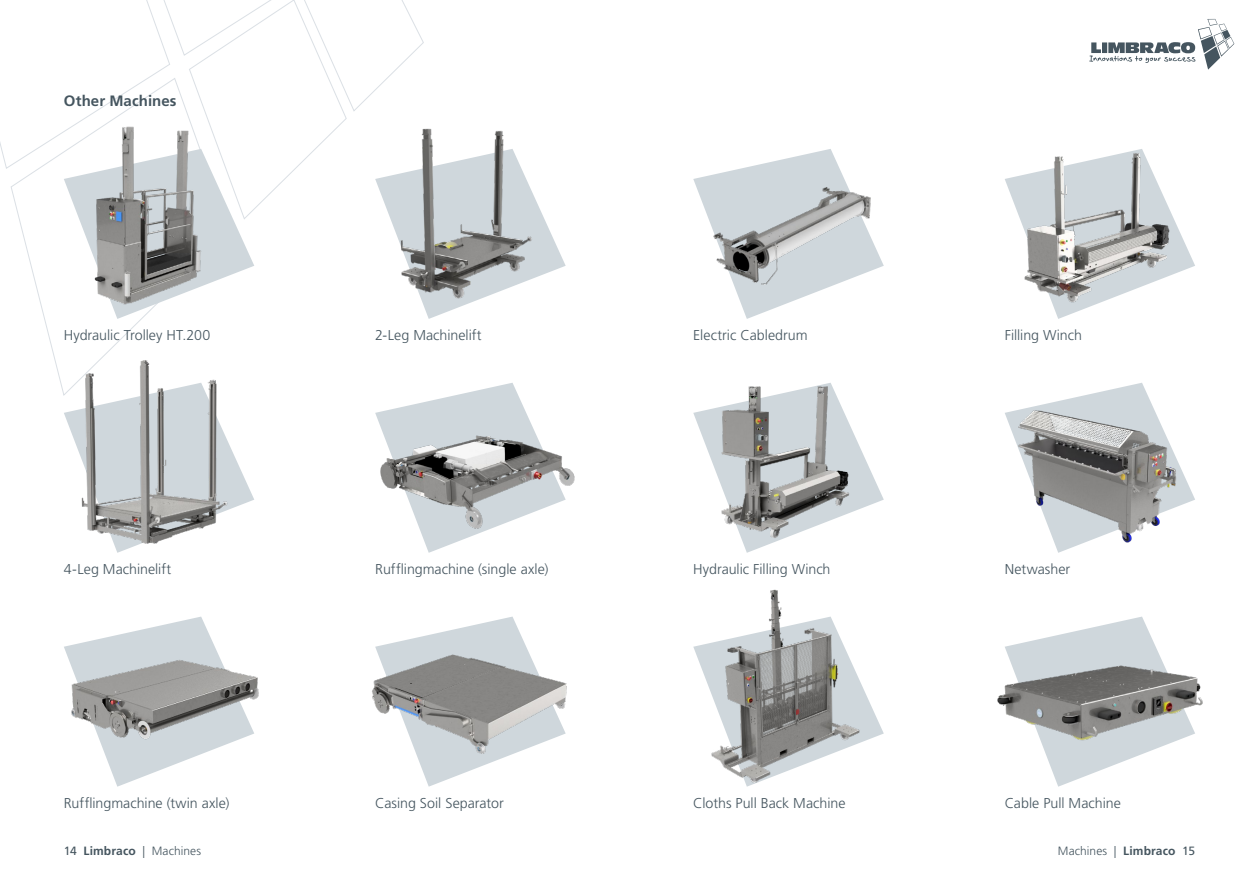
<style>
.page{position:relative;width:1259px;height:893px;background:#fff}
.page>*{position:absolute;margin:0;border:0;box-sizing:border-box;transform-origin:0 0}
.t1{font:700 15px "Frutiger LT Std";letter-spacing:.005em;color:#45555f}
.t2{font:300 14.25px "Frutiger LT Std";color:#45555f}
.t3{font:300 12px "Frutiger LT Std";letter-spacing:.01em;color:#45555f}
.s1{font-weight:400}
.s2{font-weight:700}
</style>
<div class="page">
<svg style="left:735px;top:149px;width:105px;height:170px"></svg>
<svg style="left:0;top:0;width:566px;height:319px"></svg>
<svg style="left:64px;top:393px;width:190px;height:160px"></svg>
<svg style="left:398px;top:383px;width:126px;height:170px"></svg>
<svg style="left:104px;top:617px;width:107px;height:170px"></svg>
<svg style="left:693px;top:646px;width:191px;height:92px"></svg>
<svg style="left:384px;top:617px;width:142px;height:170px"></svg>
<svg style="left:1036px;top:617px;width:117px;height:170px"></svg>
<img style="left:82px;top:111px;width:143px;height:213px">
<img style="left:392px;top:114px;width:150px;height:203px">
<img style="left:65px;top:349px;width:172px;height:197px">
<img style="left:375px;top:408px;width:200px;height:138px">
<img style="left:64px;top:638px;width:195px;height:120px">
<img style="left:372px;top:645px;width:195px;height:126px">
<img style="left:693px;top:170px;width:191px;height:121px">
<img style="left:1005px;top:150px;width:190px;height:161px">
<img style="left:693px;top:383px;width:191px;height:170px">
<img style="left:1005px;top:383px;width:190px;height:170px">
<img style="left:695px;top:589px;width:178px;height:198px">
<img style="left:997px;top:640px;width:206px;height:112px">
<svg style="left:1089px;top:19px;width:145px;height:51px"></svg>
<p class="t1" style="left:64px;top:92px;width:114px">Other Machines</p>
<p class="t2" style="left:375px;top:327px;width:108px">2-Leg Machinelift</p>
<p class="t2" style="left:1004px;top:327px;width:79px">Filling Winch</p>
<p class="t2" style="left:64px;top:327px;width:148px">Hydraulic Trolley HT.200</p>
<p class="t2" style="left:693px;top:327px;width:116px">Electric Cabledrum</p>
<p class="t2" style="left:64px;top:561px;width:109px">4-Leg Machinelift</p>
<p class="t2" style="left:693px;top:561px;width:139px">Hydraulic Filling Winch</p>
<p class="t2" style="left:375px;top:561px;width:175px">Rufflingmachine (single axle)</p>
<p class="t2" style="left:1004px;top:561px;width:67px">Netwasher</p>
<p class="t2" style="left:64px;top:795px;width:167px">Rufflingmachine (twin axle)</p>
<p class="t2" style="left:693px;top:795px;width:154px">Cloths Pull Back Machine</p>
<p class="t2" style="left:375px;top:795px;width:130px">Casing Soil Separator</p>
<p class="t2" style="left:1004px;top:795px;width:118px">Cable Pull Machine</p>
<p class="t3" style="left:64px;top:844px;width:139px"><span class="s1">14</span> <span class="s2">Limbraco</span> | Machines</p>
<p class="t3" style="left:1058px;top:844px;width:139px">Machines | <span class="s2">Limbraco</span> <span class="s1">15</span></p>
</div>
